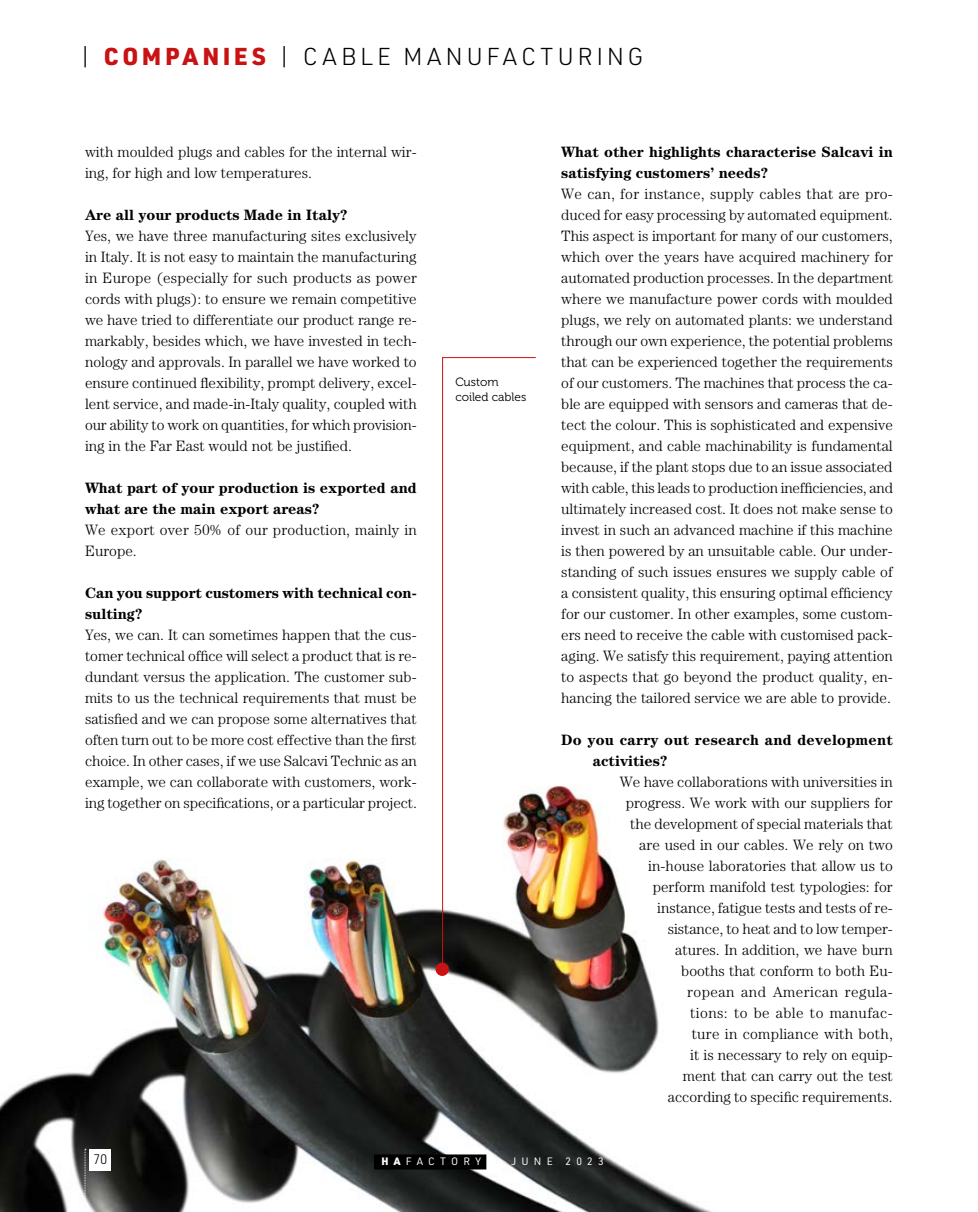
<style>
.page{position:relative;width:978px;height:1212px;background:#fff}
.page>*{position:absolute;margin:0;border:0;box-sizing:border-box;transform-origin:0 0}
.t1{font:300 24px "URWDIN";letter-spacing:.16em;color:#000}
.HA_Inglese_Testo{font:300 15px/21px "Century Std";color:#000;text-align:justify}
.HA_Inglese_Testo-2{font:700 15px/21px "Century Std";color:#000}
.t2{font:300 13.5px "URWDIN";color:#000}
.HA_Inglese_Dida{font:12px/15px "Museo 300";color:#000}
.t3{font:10.5px "URWDIN";letter-spacing:.5em;color:#fff}
.s1{font-weight:900;color:#c91214}
.s2{font-weight:900}
</style>
<div class="page">
<img style="left:0;top:786px;width:712px;height:426px">
<div style="left:374px;top:1154px;width:112px;height:15px;background:#000"></div>
<div style="left:90px;top:1149px;width:21px;height:21px;background:#fff"></div>
<svg style="left:85px;top:1149px;width:1px;height:63px"></svg>
<svg style="left:442px;top:357px;width:94px;height:611px"></svg>
<div style="left:436px;top:962px;width:13px;height:14px;background:#c91214;border-radius:50%"></div>
<h1 class="t1" style="left:79px;top:41px;width:566px">| <span class="s1">COMPANIES</span> | CABLE MANUFACTURING</h1>
<p class="HA_Inglese_Testo" style="left:85px;top:141px;width:333px">with moulded plugs and cables for the internal wir&shy;ing, for high and low temperatures.</p>
<p class="HA_Inglese_Testo-2" style="left:85px;top:204px;width:264px">Are all your products Made in Italy?</p>
<p class="HA_Inglese_Testo" style="left:85px;top:225px;width:333px">Yes, we have three manufacturing sites exclusively in Italy. It is not easy to maintain the manufacturing in Europe (especially for such products as power cords with plugs): to ensure we remain competitive we have tried to differentiate our product range re&shy;markably, besides which, we have invested in tech&shy;nology and approvals. In parallel we have worked to ensure continued flexibility, prompt delivery, excel&shy;lent service, and made-in-Italy quality, coupled with our ability to work on quantities, for which provision&shy;ing in the Far East would not be justified.</p>
<p class="HA_Inglese_Testo-2" style="left:85px;top:477px;width:333px">What part of your production is exported and what are the main export areas?</p>
<p class="HA_Inglese_Testo" style="left:85px;top:519px;width:333px">We export over 50% of our production, mainly in<br>Europe.</p>
<p class="HA_Inglese_Testo-2" style="left:85px;top:582px;width:333px">Can you support customers with technical con&shy;sulting?</p>
<p class="HA_Inglese_Testo" style="left:85px;top:624px;width:333px">Yes, we can. It can sometimes happen that the cus&shy;tomer technical office will select a product that is re&shy;dundant versus the application. The customer sub&shy;mits to us the technical requirements that must be satisfied and we can propose some alternatives that often turn out to be more cost effective than the first choice. In other cases, if we use Salcavi Technic as an example, we can collaborate with customers, work&shy;ing together on specifications, or a particular project.</p>
<p class="HA_Inglese_Dida" style="left:455px;top:375px;width:73px">Custom coiled cables</p>
<p class="HA_Inglese_Testo-2" style="left:561px;top:141px;width:333px">What other highlights characterise Salcavi in satisfying customers’ needs?</p>
<p class="HA_Inglese_Testo" style="left:561px;top:183px;width:333px">We can, for instance, supply cables that are pro&shy;duced for easy processing by automated equipment.<br>This aspect is important for many of our customers, which over the years have acquired machinery for automated production processes. In the department where we manufacture power cords with moulded plugs, we rely on automated plants: we understand through our own experience, the potential problems that can be experienced together the requirements of our customers. The machines that process the ca&shy;ble are equipped with sensors and cameras that de&shy;tect the colour. This is sophisticated and expensive equipment, and cable machinability is fundamental because, if the plant stops due to an issue associated with cable, this leads to production inefficiencies, and ultimately increased cost. It does not make sense to invest in such an advanced machine if this machine is then powered by an unsuitable cable. Our under&shy;standing of such issues ensures we supply cable of a consistent quality, this ensuring optimal efficiency for our customer. In other examples, some custom&shy;ers need to receive the cable with customised pack&shy;aging. We satisfy this requirement, paying attention to aspects that go beyond the product quality, en&shy;hancing the tailored service we are able to provide.</p>
<p class="HA_Inglese_Testo-2" style="left:593px;top:729px;width:302px;text-indent:-32px">Do you carry out research and development activities?</p>
<p class="HA_Inglese_Testo" style="left:620px;top:771px;width:275px;text-align:right">We have collaborations with universities in progress. We work with our suppliers for the development of special materials that are used in our cables. We rely on two in-house laboratories that allow us to perform manifold test typologies: for instance, fatigue tests and tests of re&shy;sistance, to heat and to low temper&shy;atures. In addition, we have burn<br>booths that conform to both Eu-<br>ropean and American regula-<br>tions: to be able to manufac-<br>ture in compliance with both,<br>it is necessary to rely on equip-<br>ment that can carry out the test according to specific requirements.</p>
<p class="t2" style="left:93px;top:1151px;width:16px">70</p>
<p class="t3" style="left:381px;top:1154px;width:224px"><span class="s2">HA</span>FACTORY - JUNE 2023</p>
</div>
